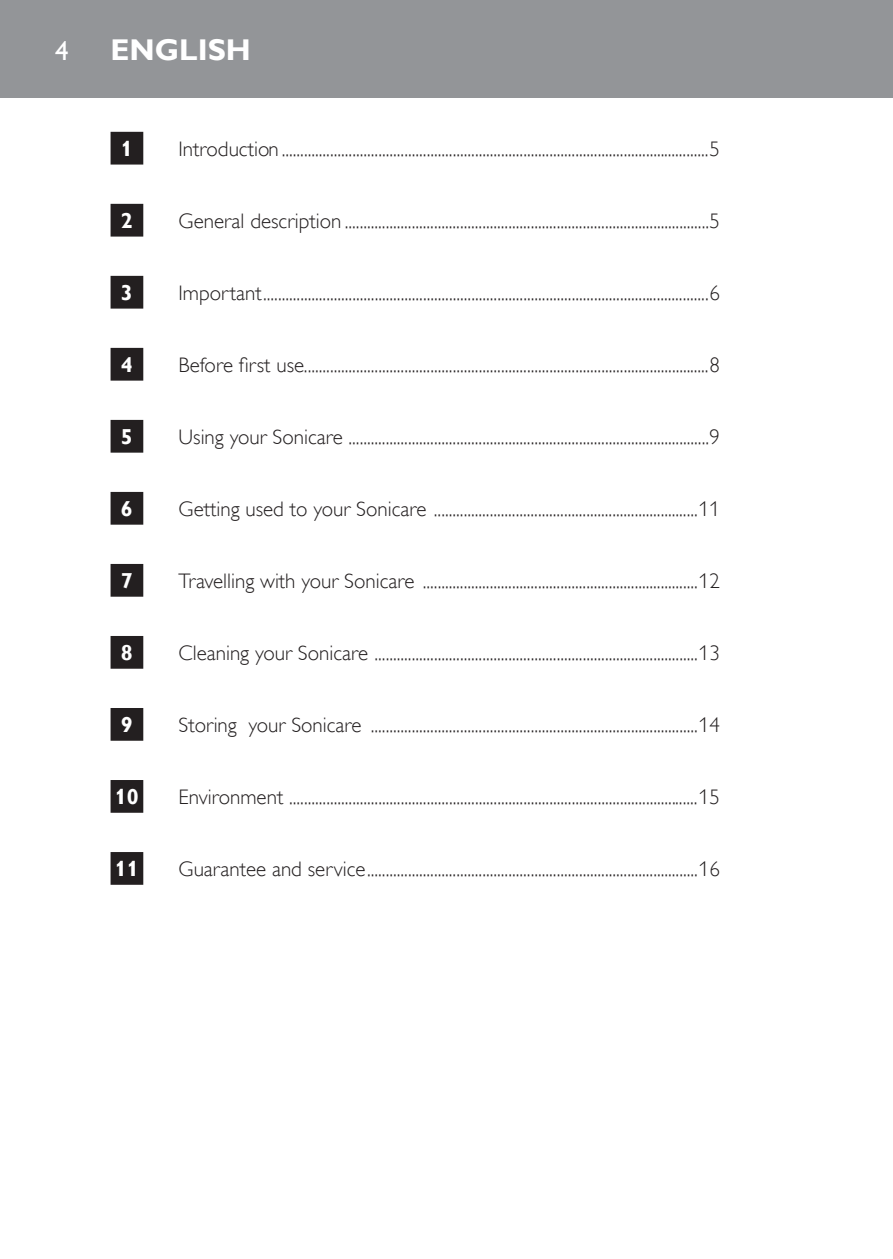
<style>
.page{position:relative;width:893px;height:1259px;background:#fff}
.page>*{position:absolute;margin:0;border:0;box-sizing:border-box;transform-origin:0 0}
.t1{font:700 30px "Gill Sans Alt One WGL";color:#fff}
.t2{font:27px "Gill Sans Alt One WGL";color:#fff}
.t3{font:700 21.6px "Gill Sans Alt One WGL";color:#fff}
.t4{font:21px "Gill Sans Alt One WGL Light";color:#231f20}
</style>
<div class="page">
<div style="left:0;top:0;width:893px;height:98px;background:#939598"></div>
<div style="left:111px;top:132px;width:32px;height:33px;background:#231f20"></div>
<div style="left:111px;top:204px;width:32px;height:33px;background:#231f20"></div>
<div style="left:111px;top:276px;width:32px;height:33px;background:#231f20"></div>
<div style="left:111px;top:348px;width:32px;height:33px;background:#231f20"></div>
<div style="left:111px;top:420px;width:32px;height:33px;background:#231f20"></div>
<div style="left:111px;top:492px;width:32px;height:33px;background:#231f20"></div>
<div style="left:111px;top:564px;width:32px;height:33px;background:#231f20"></div>
<div style="left:111px;top:636px;width:32px;height:33px;background:#231f20"></div>
<div style="left:111px;top:708px;width:32px;height:33px;background:#231f20"></div>
<div style="left:111px;top:780px;width:32px;height:33px;background:#231f20"></div>
<div style="left:111px;top:852px;width:32px;height:33px;background:#231f20"></div>
<p class="t2" style="left:55px;top:32px;width:15px">4</p>
<h1 class="t1" style="left:111px;top:29px;width:23px">Engl</h1>
<h1 class="t1" style="left:198px;top:29px;width:31px">ish</h1>
<p class="t3" style="left:121px;top:134px;width:13px">1</p>
<p class="t4" style="left:179px;top:135px;width:543px">Introduction ...................................................................................................................5</p>
<p class="t3" style="left:121px;top:206px;width:13px">2</p>
<p class="t4" style="left:179px;top:207px;width:543px">General description ..................................................................................................5</p>
<p class="t3" style="left:121px;top:278px;width:13px">3</p>
<p class="t4" style="left:179px;top:279px;width:543px">Important........................................................................................................................6</p>
<p class="t3" style="left:121px;top:350px;width:13px">4</p>
<p class="t4" style="left:179px;top:351px;width:543px">Before first use.............................................................................................................8</p>
<p class="t3" style="left:121px;top:422px;width:13px">5</p>
<p class="t4" style="left:179px;top:423px;width:543px">Using your Sonicare .................................................................................................9</p>
<p class="t3" style="left:121px;top:494px;width:13px">6</p>
<p class="t4" style="left:179px;top:495px;width:543px">Getting used to your Sonicare .......................................................................11</p>
<p class="t3" style="left:121px;top:566px;width:13px">7</p>
<p class="t4" style="left:179px;top:567px;width:543px">Travelling with your Sonicare ..........................................................................12</p>
<p class="t3" style="left:121px;top:638px;width:13px">8</p>
<p class="t4" style="left:179px;top:639px;width:543px">Cleaning your Sonicare .......................................................................................13</p>
<p class="t3" style="left:121px;top:710px;width:13px">9</p>
<p class="t4" style="left:179px;top:711px;width:543px">Storing your Sonicare ........................................................................................14</p>
<p class="t3" style="left:115px;top:782px;width:25px">10</p>
<p class="t4" style="left:179px;top:783px;width:543px">Environment ..............................................................................................................15</p>
<p class="t3" style="left:115px;top:854px;width:25px">11</p>
<p class="t4" style="left:179px;top:855px;width:543px">Guarantee and service.........................................................................................16</p>
</div>
